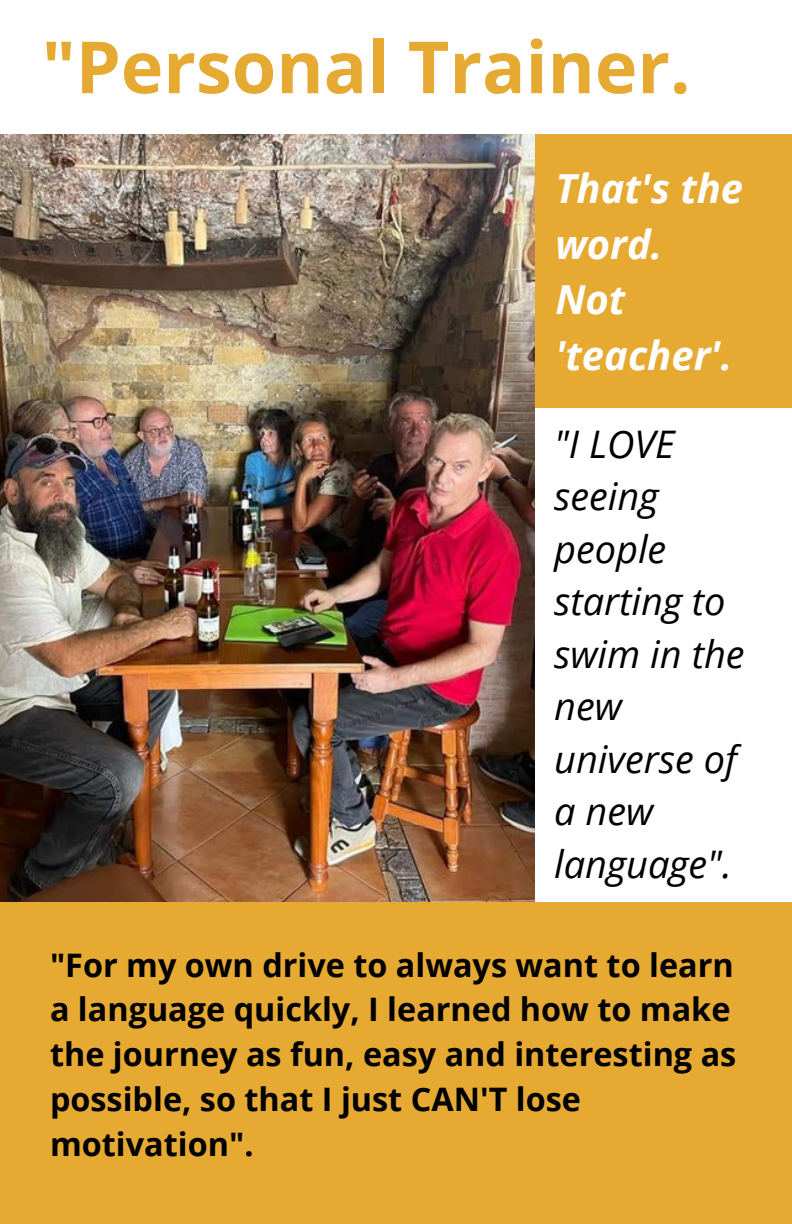
<style>
.page{position:relative;width:792px;height:1224px;background:#fff}
.page>*{position:absolute;margin:0;border:0;box-sizing:border-box;transform-origin:0 0}
.t1{font:700 72px "Open Sans";color:#e6a932}
.t2{font:italic 700 40px "Open Sans";color:#fff}
.t3{font:italic 38px/52.4px "Open Sans";color:#000}
.t4{font:700 32.4px/44.8px "Open Sans";color:#000}
</style>
<div class="page">
<div style="left:535px;top:134px;width:257px;height:274px;background:#e6a932"></div>
<img style="left:0;top:134px;width:535px;height:768px">
<div style="left:0;top:902px;width:792px;height:322px;background:#e6a932"></div>
<h1 class="t1" style="left:42px;top:16px;width:650px">"Personal Trainer.</h1>
<p class="t2" style="left:555px;top:160px;width:189px">That's the</p>
<p class="t2" style="left:555px;top:216px;width:108px">word.</p>
<p class="t2" style="left:555px;top:271px;width:71px">Not</p>
<p class="t2" style="left:555px;top:327px;width:178px">'teacher'.</p>
<p class="t3" style="left:554px;top:417px;width:192px">"I LOVE seeing people starting to swim in the new universe of a new language".</p>
<p class="t4" style="left:50px;top:942px;width:688px">"For my own drive to always want to learn a language quickly, I learned how to make the journey as fun, easy and interesting as possible, so that I just CAN'T lose motivation".</p>
</div>
